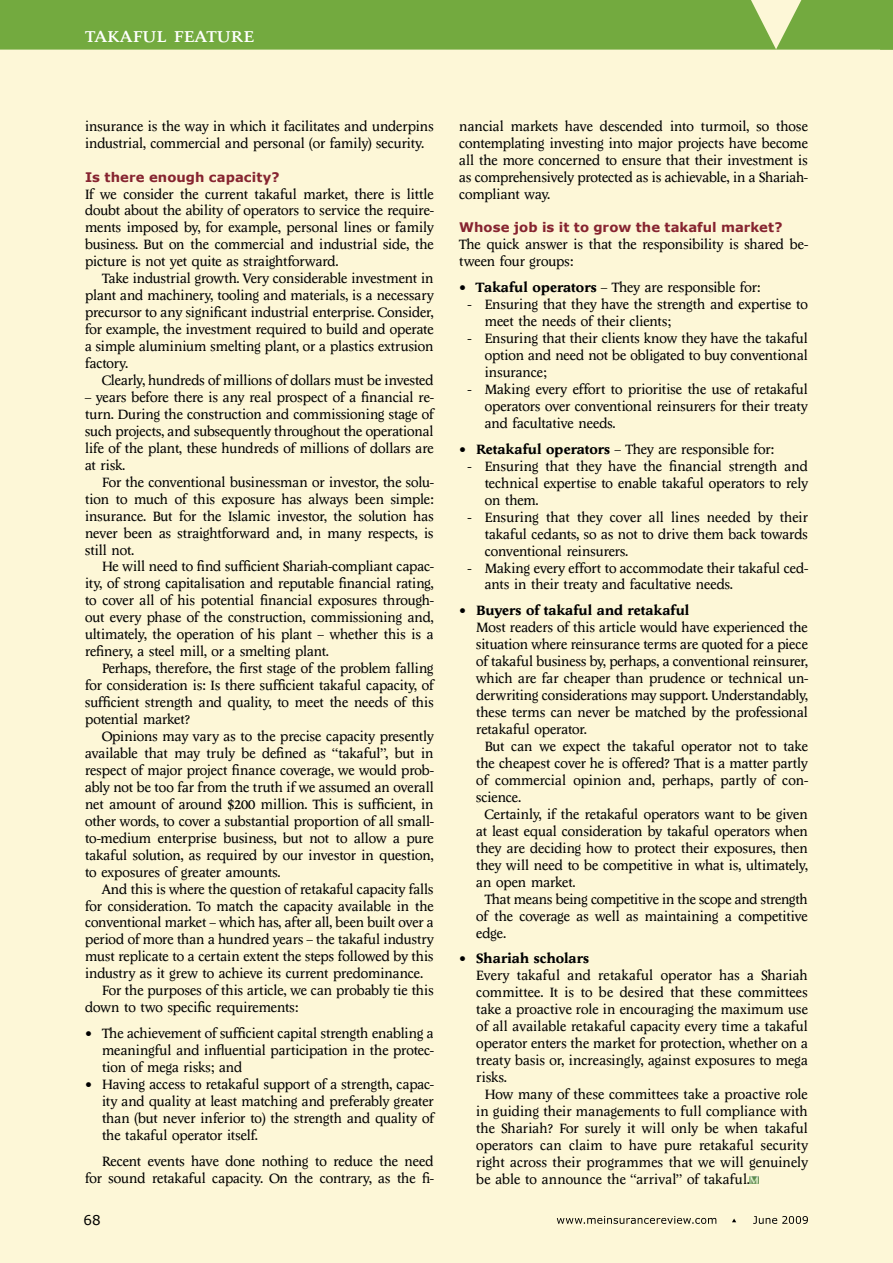
<style>
.page{position:relative;width:893px;height:1263px;background:#fdf7d7}
.page>*{position:absolute;margin:0;border:0;box-sizing:border-box;transform-origin:0 0}
.t1{font:22.5px "Economist 101 Small Cap";letter-spacing:.005em;color:#fff}
.text{font:13.95px/17px "Economist 101";letter-spacing:-.005em;color:#000;text-align:justify}
.text_bullet{font:13.95px/17px "Economist 101";letter-spacing:-.005em;color:#000;text-align:justify}
.text_bullet_double{font:13.95px/17px "Economist 101";letter-spacing:-.005em;color:#000;text-align:justify}
.text_-_1st{font:13.95px/17px "Economist 101";letter-spacing:-.005em;color:#000;text-align:justify}
.text_bullet-2{font:700 13.95px "Economist 101";letter-spacing:.02em;color:#000}
.t2{font:13.5px "Verdana";color:#000}
.subhd{font:700 13.2px "Verdana";letter-spacing:.005em;color:#862430}
.s1{font-weight:700}
.s2{font-weight:400}
</style>
<div class="page">
<svg style="left:557px;top:1216px;width:251px;height:8px"></svg>
<div style="left:0;top:0;width:893px;height:50px;background:#73aa3f"></div>
<svg style="left:750px;top:1176px;width:9px;height:8px"></svg>
<p class="t1" style="left:85px;top:25px;width:171px">Takaful Feature</p>
<p class="text" style="left:85px;top:118px;width:350px">insurance is the way in which it facilitates and underpins industrial, commercial and personal (or family) security.</p>
<p class="subhd" style="left:85px;top:168px;width:196px">Is there enough capacity?</p>
<p class="text_-_1st" style="left:85px;top:186px;width:350px">If we consider the current takaful market, there is little doubt about the ability of operators to service the require&shy;ments imposed by, for example, personal lines or family business. But on the commercial and industrial side, the picture is not yet quite as straightforward.</p>
<p class="text" style="left:85px;top:270px;width:350px;text-indent:17px">Take industrial growth. Very considerable investment in plant and machinery, tooling and materials, is a necessary precursor to any significant industrial enterprise. Consider, for example, the investment required to build and operate a simple aluminium smelting plant, or a plastics extrusion factory.</p>
<p class="text" style="left:102px;top:372px;width:333px">Clearly, hundreds of millions of dollars must be invested</p>
<p class="text" style="left:85px;top:389px;width:350px">– years before there is any real prospect of a financial re&shy;turn. During the construction and commissioning stage of such projects, and subsequently throughout the operational life of the plant, these hundreds of millions of dollars are at risk.</p>
<p class="text" style="left:85px;top:474px;width:350px;text-indent:17px">For the conventional businessman or investor, the solu&shy;tion to much of this exposure has always been simple: insurance. But for the Islamic investor, the solution has never been as straightforward and, in many respects, is still not.</p>
<p class="text" style="left:85px;top:558px;width:350px;text-indent:17px">He will need to find sufficient Shariah-compliant capac&shy;ity, of strong capitalisation and reputable financial rating, to cover all of his potential financial exposures through&shy;out every phase of the construction, commissioning and, ultimately, the operation of his plant – whether this is a refinery, a steel mill, or a smelting plant.</p>
<p class="text" style="left:85px;top:660px;width:350px;text-indent:17px">Perhaps, therefore, the first stage of the problem falling for consideration is: Is there sufficient takaful capacity, of sufficient strength and quality, to meet the needs of this potential market?</p>
<p class="text" style="left:85px;top:728px;width:350px;text-indent:17px">Opinions may vary as to the precise capacity presently available that may truly be defined as “takaful”, but in respect of major project finance coverage, we would prob&shy;ably not be too far from the truth if we assumed an overall net amount of around $200 million. This is sufficient, in other words, to cover a substantial proportion of all small&shy;to-medium enterprise business, but not to allow a pure takaful solution, as required by our investor in question, to exposures of greater amounts.</p>
<p class="text" style="left:85px;top:881px;width:350px;text-indent:17px">And this is where the question of retakaful capacity falls for consideration. To match the capacity available in the conventional market – which has, after all, been built over a period of more than a hundred years – the takaful industry must replicate to a certain extent the steps followed by this industry as it grew to achieve its current predominance.</p>
<p class="text" style="left:85px;top:982px;width:350px;text-indent:17px">For the purposes of this article, we can probably tie this down to two specific requirements:</p>
<p class="text_bullet" style="left:102px;top:1025px;width:333px;text-indent:-17px">• The achievement of sufficient capital strength enabling a meaningful and influential participation in the protec&shy;tion of mega risks; and</p>
<p class="text_bullet" style="left:102px;top:1076px;width:333px;text-indent:-17px">• Having access to retakaful support of a strength, capac&shy;ity and quality at least matching and preferably greater than (but never inferior to) the strength and quality of the takaful operator itself.</p>
<p class="text" style="left:85px;top:1153px;width:350px;text-align:right">Recent events have done nothing to reduce the need for sound retakaful capacity. On the contrary, as the fi-</p>
<p class="t2" style="left:84px;top:1211px;width:19px">68</p>
<p class="text" style="left:459px;top:118px;width:350px">nancial markets have descended into turmoil, so those contemplating investing into major projects have become all the more concerned to ensure that their investment is as comprehensively protected as is achievable, in a Shariah&shy;compliant way.</p>
<p class="subhd" style="left:459px;top:219px;width:325px">Whose job is it to grow the takaful market?</p>
<p class="text_-_1st" style="left:459px;top:236px;width:350px">The quick answer is that the responsibility is shared be&shy;tween four groups:</p>
<p class="text_-_1st" style="left:459px;top:279px;width:302px">• <span class="s1">Takaful operators</span> – They are responsible for:</p>
<p class="text_bullet_double" style="left:485px;top:296px;width:325px;text-indent:-17px">- Ensuring that they have the strength and expertise to meet the needs of their clients;</p>
<p class="text_bullet_double" style="left:485px;top:330px;width:325px;text-indent:-17px">- Ensuring that their clients know they have the takaful option and need not be obligated to buy conventional insurance;</p>
<p class="text_bullet_double" style="left:485px;top:381px;width:325px;text-indent:-17px">- Making every effort to prioritise the use of retakaful operators over conventional reinsurers for their treaty and facultative needs.</p>
<p class="text_bullet" style="left:459px;top:441px;width:316px">• <span class="s1">Retakaful operators</span> – They are responsible for:</p>
<p class="text_bullet_double" style="left:485px;top:458px;width:325px;text-indent:-17px">- Ensuring that they have the financial strength and technical expertise to enable takaful operators to rely on them.</p>
<p class="text_bullet_double" style="left:485px;top:509px;width:325px;text-indent:-17px">- Ensuring that they cover all lines needed by their takaful cedants, so as not to drive them back towards conventional reinsurers.</p>
<p class="text_bullet_double" style="left:485px;top:560px;width:325px;text-indent:-17px">- Making every effort to accommodate their takaful ced&shy;ants in their treaty and facultative needs.</p>
<p class="text_bullet-2" style="left:459px;top:603px;width:232px"><span class="s2">•</span> Buyers of takaful and retakaful</p>
<p class="text_bullet" style="left:476px;top:619px;width:333px">Most readers of this article would have experienced the situation where reinsurance terms are quoted for a piece of takaful business by, perhaps, a conventional reinsurer, which are far cheaper than prudence or technical un&shy;derwriting considerations may support. Understandably, these terms can never be matched by the professional retakaful operator.</p>
<p class="text_bullet" style="left:476px;top:738px;width:333px;text-indent:9px">But can we expect the takaful operator not to take the cheapest cover he is offered? That is a matter partly of commercial opinion and, perhaps, partly of con&shy;science.</p>
<p class="text_bullet" style="left:476px;top:806px;width:333px;text-indent:9px">Certainly, if the retakaful operators want to be given at least equal consideration by takaful operators when they are deciding how to protect their exposures, then they will need to be competitive in what is, ultimately, an open market.</p>
<p class="text_bullet" style="left:476px;top:891px;width:333px;text-indent:9px">That means being competitive in the scope and strength of the coverage as well as maintaining a competitive edge.</p>
<p class="text_bullet-2" style="left:459px;top:951px;width:131px"><span class="s2">•</span> Shariah scholars</p>
<p class="text_bullet" style="left:476px;top:967px;width:333px">Every takaful and retakaful operator has a Shariah committee. It is to be desired that these committees take a proactive role in encouraging the maximum use of all available retakaful capacity every time a takaful operator enters the market for protection, whether on a treaty basis or, increasingly, against exposures to mega risks.</p>
<p class="text_bullet" style="left:476px;top:1086px;width:333px;text-indent:9px">How many of these committees take a proactive role in guiding their managements to full compliance with the Shariah? For surely it will only be when takaful operators can claim to have pure retakaful security right across their programmes that we will genuinely be able to announce the “arrival” of takaful.</p>
</div>
